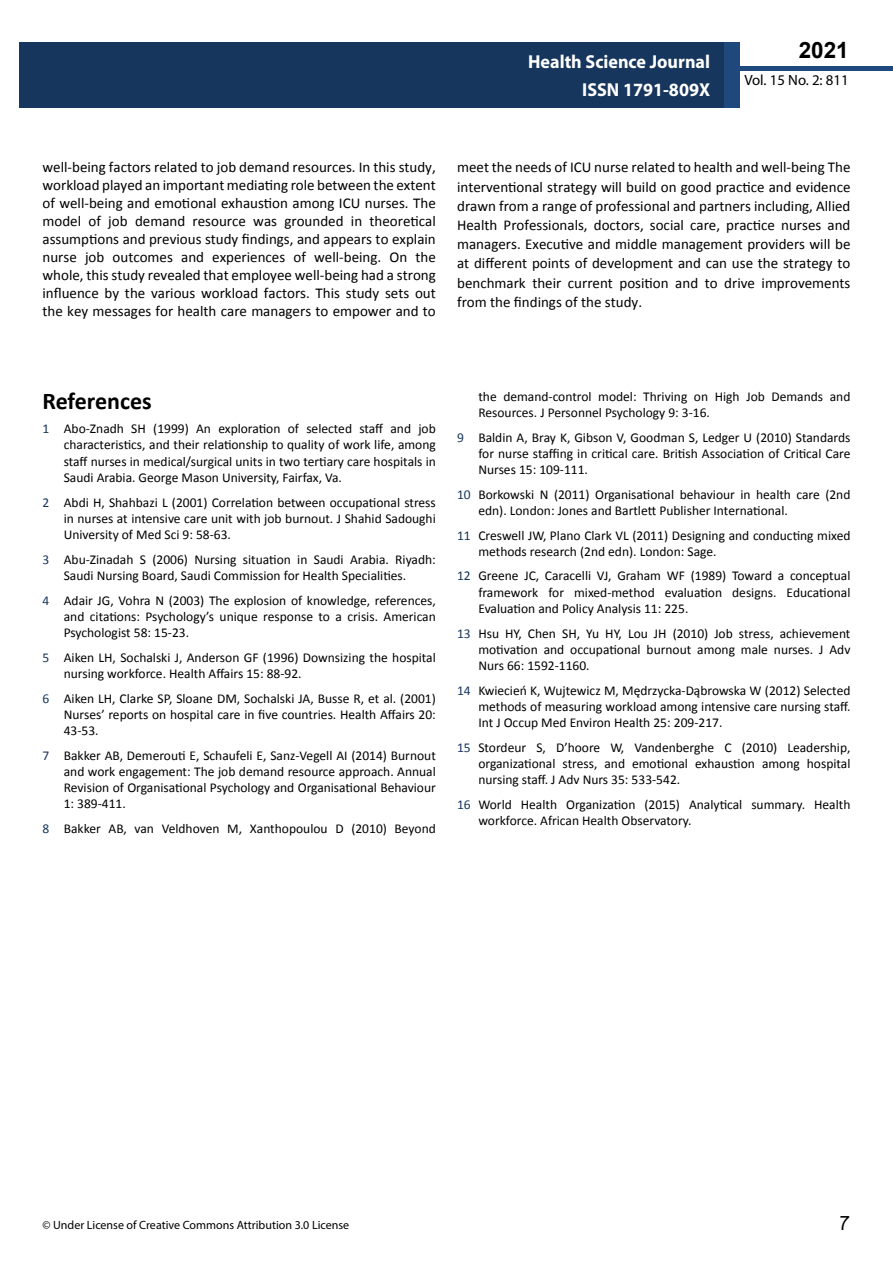
<style>
.page{position:relative;width:893px;height:1263px;background:#fff}
.page>*{position:absolute;margin:0;border:0;box-sizing:border-box;transform-origin:0 0}
.t1{font:25.5px "Tunga";color:#000}
.t2{font:700 24px "Calibri";color:#000}
.t3{font:700 22.5px "Arial";color:#000}
.t4{font:700 18.75px/27.2px "Myriad Pro";color:#fff;text-align:right;scale:.96 1}
.t5{font:15px/18px "Calibri";color:#000;text-align:justify}
.t6{font:14.85px "Myriad Pro";color:#000}
.t7{font:13.5px/16.2px "Calibri";color:#000;text-align:justify}
.t8{font:12px "Myriad Pro";color:#000}
.s1{color:#16365d}
</style>
<div class="page">
<div style="left:722px;top:66px;width:171px;height:5px;background:#1f497d"></div>
<div style="left:19px;top:42px;width:706px;height:66px;background:#16365d"></div>
<div style="left:725px;top:42px;width:15px;height:66px;background:#1f497d"></div>
<h3 class="t4" style="left:528px;top:48px;width:191px">Health Science Journal<br>ISSN 1791-809X</h3>
<h3 class="t3" style="left:799px;top:35px;width:52px">2021</h3>
<p class="t6" style="left:744px;top:71px;width:106px">Vol. 15 No. 2: 811</p>
<p class="t5" style="left:43px;top:158px;width:395px">well-being factors related to job demand resources. In this study, workload played an important mediating role between the extent of well-being and emotional exhaustion among ICU nurses. The model of job demand resource was grounded in theoretical assumptions and previous study findings, and appears to explain nurse job outcomes and experiences of well-being. On the whole, this study revealed that employee well-being had a strong influence by the various workload factors. This study sets out the key messages for health care managers to empower and to</p>
<p class="t5" style="left:457px;top:158px;width:395px;line-height:19.2px">meet the needs of ICU nurse related to health and well-being The interventional strategy will build on good practice and evidence drawn from a range of professional and partners including, Allied Health Professionals, doctors, social care, practice nurses and managers. Executive and middle management providers will be at different points of development and can use the strategy to benchmark their current position and to drive improvements from the findings of the study.</p>
<h2 class="t2" style="left:43px;top:385px;width:111px">References</h2>
<p class="t7" style="left:64px;top:421px;width:374px;text-indent:-21px"><span class="s1">1</span> Abo-Znadh SH (1999) An exploration of selected staff and job characteristics, and their relationship to quality of work life, among staff nurses in medical/surgical units in two tertiary care hospitals in Saudi Arabia. George Mason University, Fairfax, Va.</p>
<p class="t7" style="left:64px;top:494px;width:374px;text-indent:-21px"><span class="s1">2</span> Abdi H, Shahbazi L (2001) Correlation between occupational stress in nurses at intensive care unit with job burnout. J Shahid Sadoughi University of Med Sci 9: 58-63.</p>
<p class="t7" style="left:64px;top:551px;width:374px;text-indent:-21px"><span class="s1">3</span> Abu-Zinadah S (2006) Nursing situation in Saudi Arabia. Riyadh:<br>Saudi Nursing Board, Saudi Commission for Health Specialities.</p>
<p class="t7" style="left:64px;top:592px;width:374px;text-indent:-21px"><span class="s1">4</span> Adair JG, Vohra N (2003) The explosion of knowledge, references, and citations: Psychology’s unique response to a crisis. American Psychologist 58: 15-23.</p>
<p class="t7" style="left:64px;top:649px;width:374px;text-indent:-21px"><span class="s1">5</span> Aiken LH, Sochalski J, Anderson GF (1996) Downsizing the hospital nursing workforce. Health Affairs 15: 88-92.</p>
<p class="t7" style="left:64px;top:690px;width:374px;text-indent:-21px"><span class="s1">6</span> Aiken LH, Clarke SP, Sloane DM, Sochalski JA, Busse R, et al. (2001)<br>Nurses’ reports on hospital care in five countries. Health Affairs 20:<br>43-53.</p>
<p class="t7" style="left:64px;top:747px;width:374px;text-indent:-21px"><span class="s1">7</span> Bakker AB, Demerouti E, Schaufeli E, Sanz-Vegell AI (2014) Burnout and work engagement: The job demand resource approach. Annual Revision of Organisational Psychology and Organisational Behaviour 1: 389-411.</p>
<p class="t7" style="left:43px;top:820px;width:395px"><span class="s1">8</span> Bakker AB, van Veldhoven M, Xanthopoulou D (2010) Beyond</p>
<p class="t7" style="left:478px;top:388px;width:374px">the demand-control model: Thriving on High Job Demands and<br>Resources. J Personnel Psychology 9: 3-16.</p>
<p class="t7" style="left:478px;top:429px;width:374px;text-indent:-21px"><span class="s1">9</span> Baldin A, Bray K, Gibson V, Goodman S, Ledger U (2010) Standards for nurse staffing in critical care. British Association of Critical Care Nurses 15: 109-111.</p>
<p class="t7" style="left:478px;top:486px;width:374px;text-indent:-21px"><span class="s1">10</span> Borkowski N (2011) Organisational behaviour in health care (2nd edn). London: Jones and Bartlett Publisher International.</p>
<p class="t7" style="left:478px;top:527px;width:374px;text-indent:-21px"><span class="s1">11</span> Creswell JW, Plano Clark VL (2011) Designing and conducting mixed methods research (2nd edn). London: Sage.</p>
<p class="t7" style="left:478px;top:568px;width:374px;text-indent:-21px"><span class="s1">12</span> Greene JC, Caracelli VJ, Graham WF (1989) Toward a conceptual framework for mixed-method evaluation designs. Educational Evaluation and Policy Analysis 11: 225.</p>
<p class="t7" style="left:478px;top:625px;width:374px;text-indent:-21px"><span class="s1">13</span> Hsu HY, Chen SH, Yu HY, Lou JH (2010) Job stress, achievement motivation and occupational burnout among male nurses. J Adv Nurs 66: 1592-1160.</p>
<p class="t7" style="left:478px;top:682px;width:374px;text-indent:-21px"><span class="s1">14</span> Kwiecień K, Wujtewicz M, Mędrzycka-Dąbrowska W (2012) Selected methods of measuring workload among intensive care nursing staff.<br>Int J Occup Med Environ Health 25: 209-217.</p>
<p class="t7" style="left:478px;top:739px;width:374px;text-indent:-21px"><span class="s1">15</span> Stordeur S, D’hoore W, Vandenberghe C (2010) Leadership, organizational stress, and emotional exhaustion among hospital nursing staff. J Adv Nurs 35: 533-542.</p>
<p class="t7" style="left:478px;top:796px;width:374px;text-indent:-21px"><span class="s1">16</span> World Health Organization (2015) Analytical summary. Health workforce. African Health Observatory.</p>
<p class="t8" style="left:43px;top:1218px;width:308px">© Under License of Creative Commons Attribution 3.0 License</p>
<h1 class="t1" style="left:839px;top:1206px;width:11px">7</h1>
</div>
